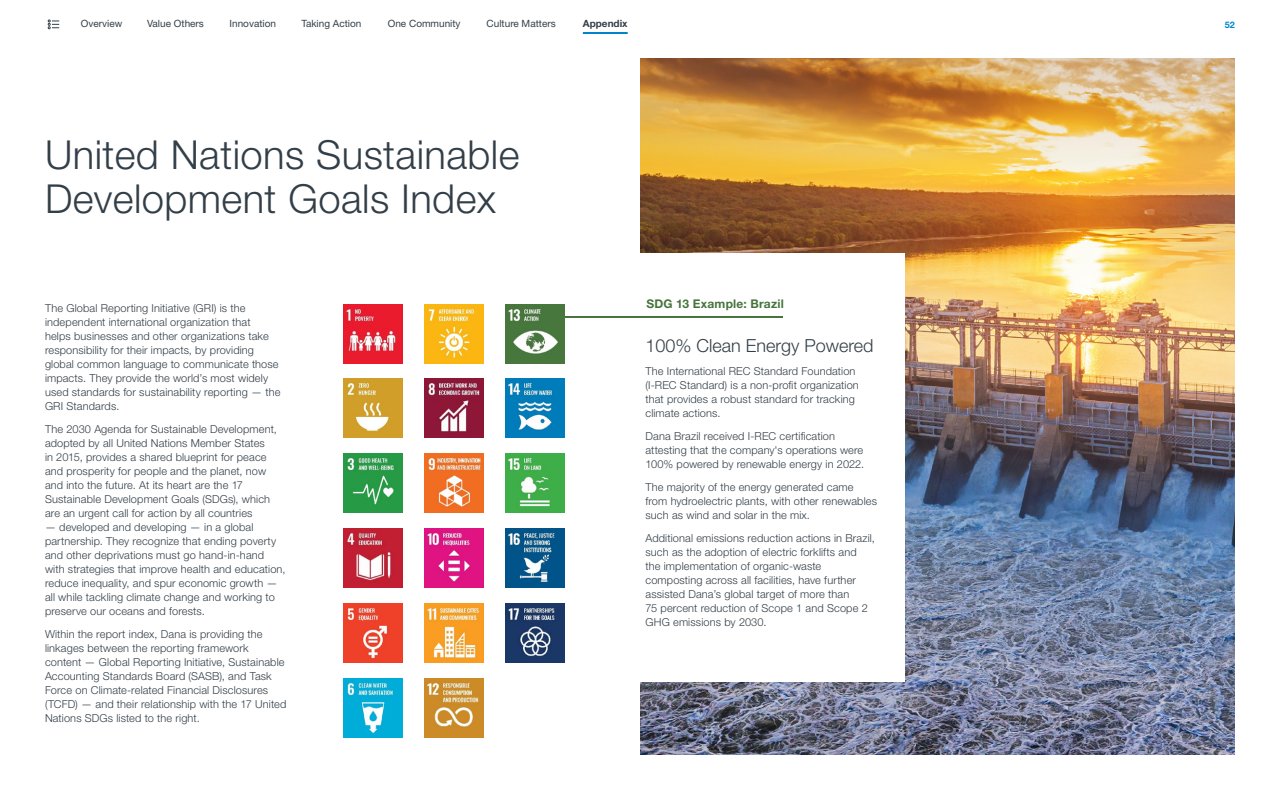
<style>
.page{position:relative;width:1280px;height:800px;background:#fff}
.page>*{position:absolute;margin:0;border:0;box-sizing:border-box;transform-origin:0 0}
.t1{font:300 40px/44px "Helvetica Neue LT Pro";letter-spacing:.01em;color:#333f48}
.Main_Text{font:300 18px "Helvetica Neue LT Pro";color:#333f48}
.Main_Text-2{font:700 12px "Helvetica Neue LT Pro";letter-spacing:.02em;color:#47743d}
.Main_Text-3{font:300 11px/14px "Helvetica Neue LT Pro";letter-spacing:.01em;color:#333f48}
.t2{font:10px "Helvetica Neue LT Pro";color:#333f48}
.t3{font:700 10px "Helvetica Neue LT Pro";color:#333f48}
.t4{font:700 9px "Helvetica Neue LT Pro";color:#0085ca}
</style>
<div class="page">
<hr style="left:583px;top:32px;width:45px;height:2px;background:#0085ca">
<svg style="left:48px;top:19px;width:11px;height:10px"></svg>
<img style="left:640px;top:58px;width:595px;height:697px">
<div style="left:619px;top:253px;width:286px;height:429px;background:#fff"></div>
<hr style="left:564px;top:316px;width:219px;height:2px;background:#47743d">
<img style="left:506px;top:304px;width:59px;height:59px">
<img style="left:506px;top:379px;width:59px;height:59px">
<img style="left:506px;top:454px;width:59px;height:59px">
<img style="left:506px;top:528px;width:59px;height:59px">
<img style="left:506px;top:603px;width:59px;height:59px">
<img style="left:344px;top:304px;width:59px;height:59px">
<img style="left:344px;top:379px;width:59px;height:59px">
<img style="left:344px;top:454px;width:59px;height:59px">
<img style="left:344px;top:528px;width:59px;height:59px">
<img style="left:344px;top:603px;width:59px;height:59px">
<img style="left:344px;top:678px;width:59px;height:59px">
<img style="left:425px;top:528px;width:59px;height:59px">
<img style="left:425px;top:603px;width:59px;height:59px">
<img style="left:425px;top:678px;width:59px;height:59px">
<img style="left:425px;top:379px;width:59px;height:59px">
<img style="left:425px;top:454px;width:59px;height:59px">
<img style="left:425px;top:304px;width:59px;height:59px">
<p class="t2" style="left:81px;top:17px;width:43px">Overview</p>
<p class="t2" style="left:147px;top:17px;width:58px">Value Others</p>
<p class="t2" style="left:230px;top:17px;width:48px">Innovation</p>
<p class="t2" style="left:301px;top:17px;width:62px">Taking Action</p>
<p class="t2" style="left:388px;top:17px;width:74px">One Community</p>
<p class="t2" style="left:487px;top:17px;width:71px">Culture Matters</p>
<p class="t3" style="left:583px;top:17px;width:46px">Appendix</p>
<p class="t4" style="left:1225px;top:20px;width:12px">52</p>
<p class="t1" style="left:45px;top:131px;width:476px">United Nations Sustainable<br>Development Goals Index</p>
<p class="Main_Text-3" style="left:45px;top:301px;width:237px">The Global Reporting Initiative (GRI) is the independent international organization that<br>helps businesses and other organizations take responsibility for their impacts, by providing global common language to communicate those impacts. They provide the world’s most widely used standards for sustainability reporting — the GRI Standards.</p>
<p class="Main_Text-3" style="left:45px;top:422px;width:233px">The 2030 Agenda for Sustainable Development, adopted by all United Nations Member States<br>in 2015, provides a shared blueprint for peace and prosperity for people and the planet, now and into the future. At its heart are the 17<br>Sustainable Development Goals (SDGs), which are an urgent call for action by all countries</p>
<p class="Main_Text-3" style="left:45px;top:520px;width:242px">— developed and developing — in a global partnership. They recognize that ending poverty and other deprivations must go hand-in-hand with strategies that improve health and education, reduce inequality, and spur economic growth — all while tackling climate change and working to preserve our oceans and forests.</p>
<p class="Main_Text-3" style="left:45px;top:627px;width:243px">Within the report index, Dana is providing the linkages between the reporting framework content — Global Reporting Initiative, Sustainable Accounting Standards Board (SASB), and Task Force on Climate-related Financial Disclosures (TCFD) — and their relationship with the 17 United Nations SDGs listed to the right.</p>
<p class="Main_Text-2" style="left:646px;top:296px;width:139px">SDG 13 Example: Brazil</p>
<p class="Main_Text" style="left:646px;top:335px;width:230px">100% Clean Energy Powered</p>
<p class="Main_Text-3" style="left:646px;top:364px;width:215px">The International REC Standard Foundation (I-REC Standard) is a non-profit organization that provides a robust standard for tracking climate actions.</p>
<p class="Main_Text-3" style="left:646px;top:429px;width:220px">Dana Brazil received I-REC certification attesting that the company's operations were<br>100% powered by renewable energy in 2022.</p>
<p class="Main_Text-3" style="left:646px;top:480px;width:233px">The majority of the energy generated came from hydroelectric plants, with other renewables such as wind and solar in the mix.</p>
<p class="Main_Text-3" style="left:646px;top:531px;width:231px">Additional emissions reduction actions in Brazil, such as the adoption of electric forklifts and<br>the implementation of organic-waste composting across all facilities, have further assisted Dana’s global target of more than<br>75 percent reduction of Scope 1 and Scope 2<br>GHG emissions by 2030.</p>
</div>
